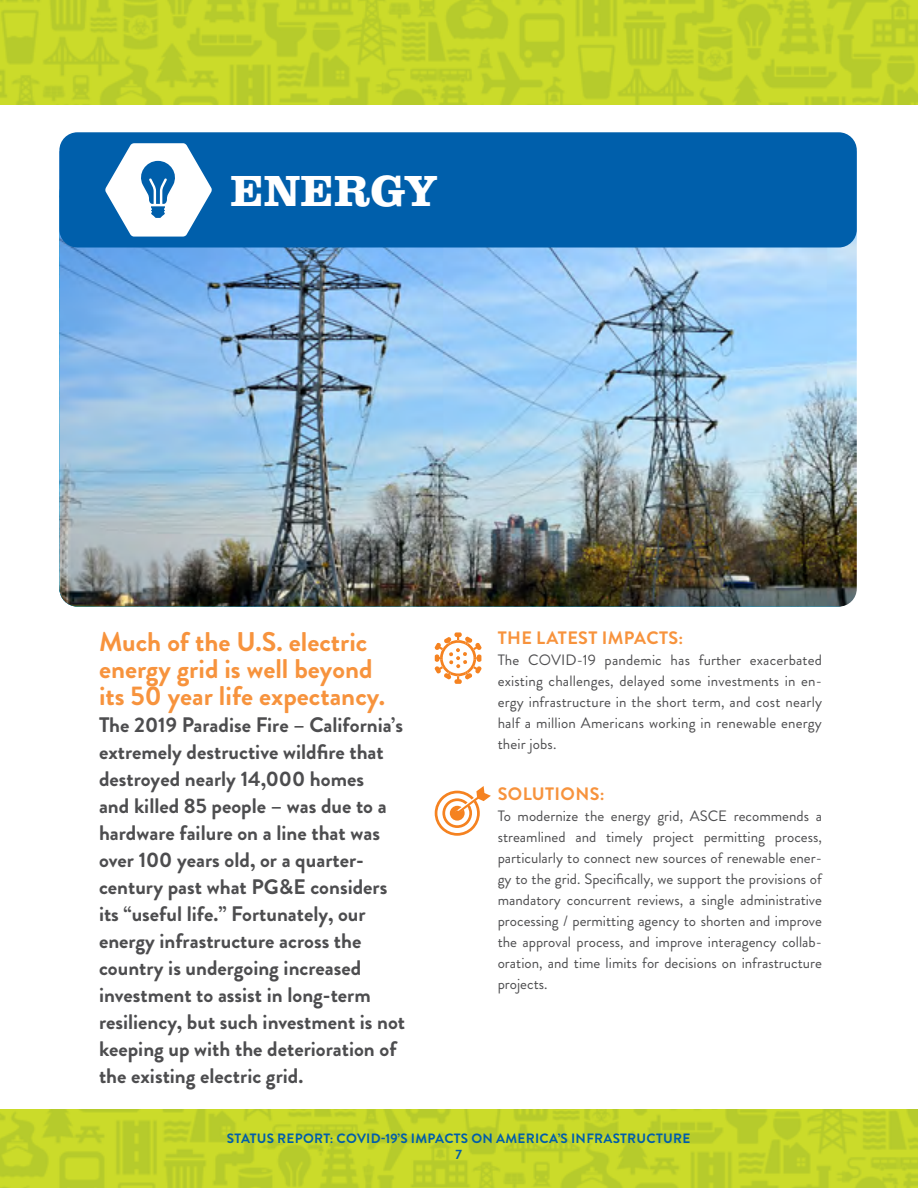
<style>
.page{position:relative;width:918px;height:1188px;background:#fff}
.page>*{position:absolute;margin:0;border:0;box-sizing:border-box;transform-origin:0 0}
.raise{font:700 45px "Clarendon URW";color:#fff}
.body{font:700 27px/27px "Brandon Grotesque";color:#f7933d}
.body-2{font:700 21px/27px "Brandon Grotesque";color:#4d4d4f}
.body-3{font:700 18px "Brandon Grotesque";letter-spacing:.02em;color:#f7933d}
.solutions{font:700 18px "Brandon Grotesque";letter-spacing:.02em;color:#f7933d}
.body-4{font:15px/21px "Brandon Grotesque";color:#4d4d4f;text-align:justify}
.t1{font:700 13.5px "Brandon Grotesque";letter-spacing:.02em;color:#005daa}
</style>
<div class="page">
<img style="left:0;top:0;width:918px;height:104px">
<img style="left:0;top:1110px;width:918px;height:78px">
<svg style="left:434px;top:632px;width:48px;height:52px"></svg>
<svg style="left:435px;top:786px;width:56px;height:50px"></svg>
<div style="left:59px;top:132px;width:798px;height:116px;background:#005fab;border-radius:18px"></div>
<img style="left:59px;top:143px;width:796px;height:464px">
<p class="raise" style="left:230px;top:158px;width:210px">ENERGY</p>
<p class="body" style="left:99px;top:628px;width:288px">Much of the U.S. electric energy grid is well beyond its 50 year life expectancy.</p>
<p class="body-2" style="left:99px;top:711px;width:308px">The 2019 Paradise Fire – California’s extremely destructive wildfire that destroyed nearly 14,000 homes<br>and killed 85 people – was due to a hardware failure on a line that was over 100 years old, or a quarter&shy;century past what PG&amp;E considers its “useful life.” Fortunately, our energy infrastructure across the country is undergoing increased investment to assist in long-term resiliency, but such investment is not keeping up with the deterioration of the existing electric grid.</p>
<p class="body-3" style="left:498px;top:626px;width:187px">THE LATEST IMPACTS:</p>
<p class="body-4" style="left:498px;top:650px;width:326px">The COVID-19 pandemic has further exacerbated existing challenges, delayed some investments in en&shy;ergy infrastructure in the short term, and cost nearly half a million Americans working in renewable energy their jobs.</p>
<p class="solutions" style="left:498px;top:782px;width:108px">SOLUTIONS:</p>
<p class="body-4" style="left:498px;top:806px;width:326px">To modernize the energy grid, ASCE recommends a streamlined and timely project permitting process, particularly to connect new sources of renewable ener&shy;gy to the grid. Specifically, we support the provisions of mandatory concurrent reviews, a single administrative processing / permitting agency to shorten and improve the approval process, and improve interagency collab&shy;oration, and time limits for decisions on infrastructure projects.</p>
<p class="t1" style="left:227px;top:1128px;width:465px">STATUS REPORT: COVID-19’S IMPACTS ON AMERICA’S INFRASTRUCTURE</p>
<p class="t1" style="left:455px;top:1145px;width:8px">7</p>
</div>
